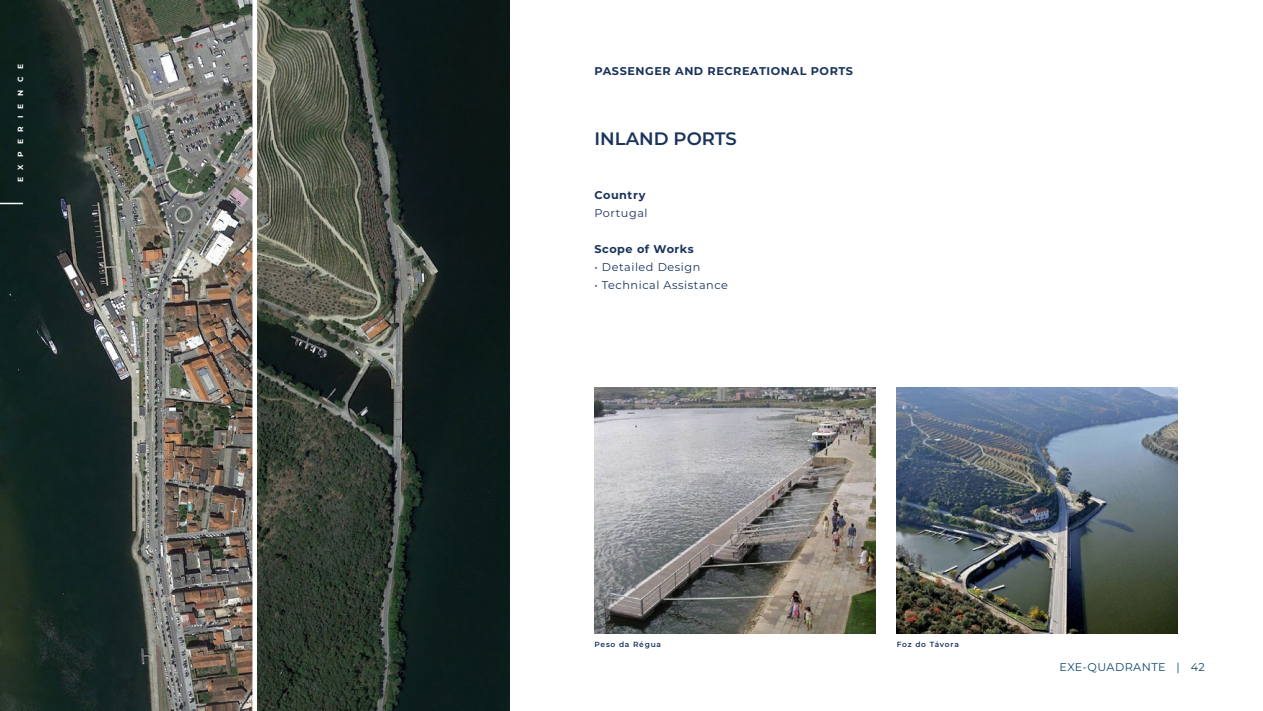
<style>
.page{position:relative;width:1263px;height:711px;background:#fff}
.page>*{position:absolute;margin:0;border:0;box-sizing:border-box;transform-origin:0 0}
.t1{font:600 18px "Montserrat";color:#1a335c}
.t2{font:700 11.25px "Montserrat";letter-spacing:.05em;color:#1a335c}
.t3{font:11.25px "Montserrat";letter-spacing:.05em;color:#1a335c}
.t4{font:11.25px "Montserrat";letter-spacing:.04em;color:#10486b}
.t5{font:600 7.5px "Montserrat";letter-spacing:.1em;color:#1a335c}
.t6{font:700 7.5px "Montserrat";letter-spacing:1em;color:#fff}
</style>
<div class="page">
<img style="left:0;top:0;width:509px;height:710px">
<img style="left:594px;top:387px;width:281px;height:246px">
<img style="left:897px;top:387px;width:281px;height:246px">
<div style="left:252px;top:0;width:5px;height:710px;background:#fff"></div>
<hr style="left:0;top:202px;width:23px;height:2px;background:#fff">
<p class="t6" style="left:15px;top:182px;width:119px;rotate:-90deg">EXPERIENCE</p>
<p class="t2" style="left:594px;top:63px;width:260px">PASSENGER AND RECREATIONAL PORTS</p>
<h1 class="t1" style="left:594px;top:126px;width:144px">INLAND PORTS</h1>
<p class="t2" style="left:594px;top:186px;width:52px">Country</p>
<p class="t3" style="left:594px;top:205px;width:55px">Portugal</p>
<p class="t2" style="left:594px;top:240px;width:101px">Scope of Works</p>
<p class="t3" style="left:594px;top:259px;width:107px">• Detailed Design</p>
<p class="t3" style="left:594px;top:277px;width:135px">• Technical Assistance</p>
<p class="t5" style="left:594px;top:638px;width:68px">Peso da Régua</p>
<p class="t5" style="left:897px;top:638px;width:64px">Foz do Távora</p>
<p class="t4" style="left:1059px;top:658px;width:147px">EXE-QUADRANTE | 42</p>
</div>
